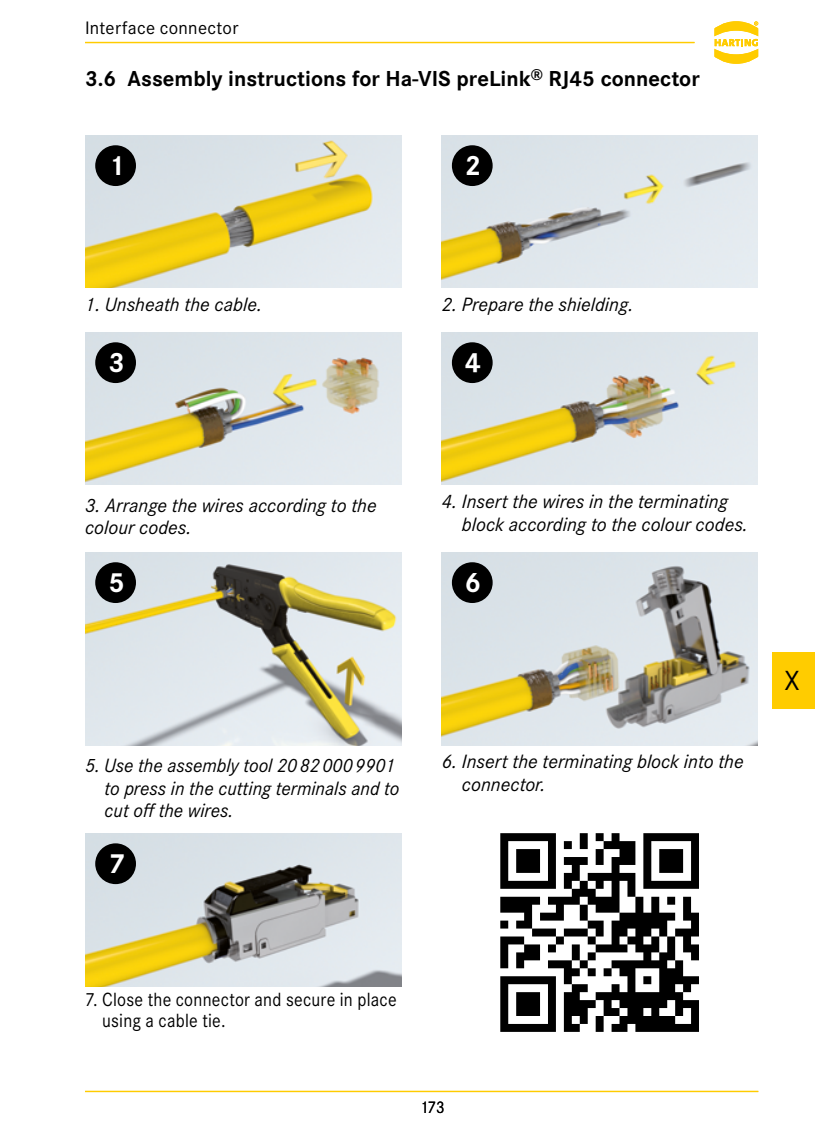
<style>
.page{position:relative;width:815px;height:1134px;background:#fff}
.page>*{position:absolute;margin:0;border:0;box-sizing:border-box;transform-origin:0 0}
.t1{font:700 28.75px "Corporate S Pro";color:#fff}
.t2{font:28.75px "Corporate S Pro";color:#000}
.t3{font:700 22.5px "Corporate S Pro";color:#000}
.t4{font:italic 20px/22.5px "Corporate S Pro";color:#000}
.t5{font:19.75px/21.5px "Corporate S Pro";letter-spacing:.015em;color:#000;scale:.9 1}
.t6{font:18.75px "Corporate S Pro";letter-spacing:.015em;color:#000}
.t7{font:17.5px "Corporate S Pro";color:#000;scale:.9 1}
</style>
<div class="page">
<div style="left:772px;top:652px;width:43px;height:57px;background:#fc0"></div>
<hr style="left:85px;top:42px;width:609px;height:1px;background:#fc0">
<svg style="left:714px;top:21px;width:44px;height:43px"></svg>
<hr style="left:85px;top:1091px;width:673px;height:1px;background:#fc0">
<img style="left:86px;top:135px;width:315px;height:153px">
<img style="left:442px;top:135px;width:316px;height:153px">
<img style="left:86px;top:833px;width:315px;height:153px">
<div style="left:95px;top:145px;width:41px;height:41px;background:#000;border-radius:50%"></div>
<div style="left:452px;top:145px;width:41px;height:41px;background:#000;border-radius:50%"></div>
<img style="left:86px;top:332px;width:315px;height:153px">
<img style="left:442px;top:332px;width:316px;height:153px">
<div style="left:95px;top:342px;width:41px;height:41px;background:#000;border-radius:50%"></div>
<div style="left:452px;top:342px;width:41px;height:41px;background:#000;border-radius:50%"></div>
<img style="left:86px;top:552px;width:315px;height:194px">
<img style="left:442px;top:552px;width:316px;height:194px">
<div style="left:95px;top:562px;width:41px;height:41px;background:#000;border-radius:50%"></div>
<div style="left:452px;top:562px;width:41px;height:41px;background:#000;border-radius:50%"></div>
<div style="left:95px;top:843px;width:41px;height:41px;background:#000;border-radius:50%"></div>
<svg style="left:500px;top:833px;width:199px;height:199px"></svg>
<p class="t6" style="left:85px;top:14px;width:155px">Interface connector</p>
<p class="t3" style="left:85px;top:61px;width:616px">3.6 Assembly instructions for Ha-VIS preLink<sup>®</sup> RJ45 connector</p>
<p class="t1" style="left:108px;top:143px;width:18px">1</p>
<p class="t1" style="left:465px;top:143px;width:18px">2</p>
<p class="t4" style="left:85px;top:292px;width:179px">1. Unsheath the cable.</p>
<p class="t4" style="left:442px;top:292px;width:193px">2. Prepare the shielding.</p>
<p class="t1" style="left:108px;top:340px;width:18px">3</p>
<p class="t1" style="left:465px;top:340px;width:18px">4</p>
<p class="t4" style="left:85px;top:493px;width:293px">3. Arrange the wires according to the colour codes.</p>
<p class="t4" style="left:462px;top:489px;width:288px;text-indent:-20px">4. Insert the wires in the terminating block according to the colour codes.</p>
<p class="t1" style="left:108px;top:560px;width:18px">5</p>
<p class="t1" style="left:465px;top:560px;width:18px">6</p>
<p class="t4" style="left:105px;top:753px;width:296px;text-indent:-20px">5. Use the assembly tool 20 82 000 9901 to press in the cutting terminals and to cut off the wires.</p>
<p class="t4" style="left:462px;top:749px;width:283px;text-indent:-20px">6. Insert the terminating block into the connector.</p>
<p class="t1" style="left:108px;top:841px;width:18px">7</p>
<h1 class="t2" style="left:784px;top:660px;width:17px">X</h1>
<p class="t5" style="left:102px;top:987px;width:329px;text-indent:-17px">7. Close the connector and secure in place using a cable tie.</p>
<p class="t7" style="left:420px;top:1094px;width:29px">173</p>
</div>
